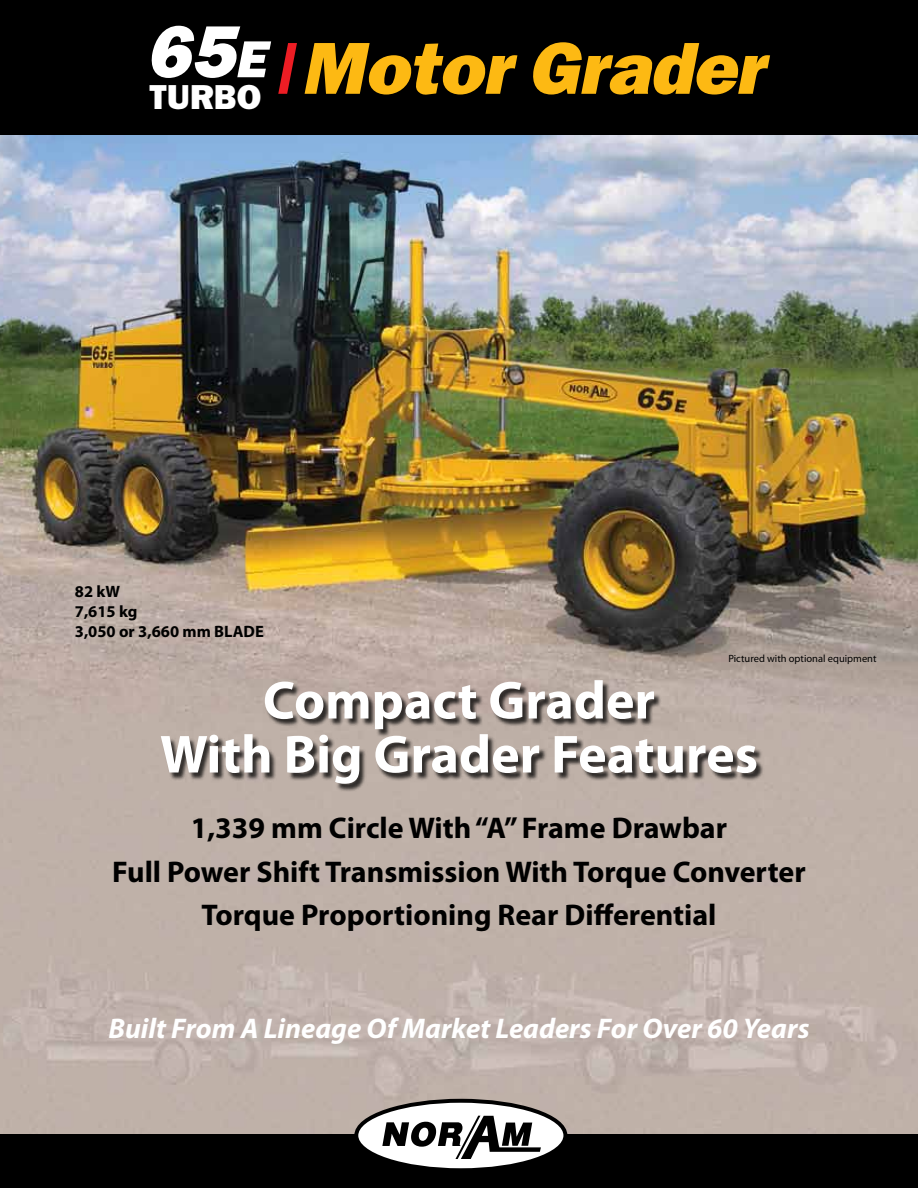
<style>
.page{position:relative;width:918px;height:1188px;background:#fff}
.page>*{position:absolute;margin:0;border:0;box-sizing:border-box;transform-origin:0 0}
.t1{font:italic 800 73.95px "Franklin Gothic";color:#fdb913}
.t2{font:700 54px/54px "Myriad Pro";color:#fff;text-align:center}
.t3{font:italic 800 52.2px "Franklin Gothic";color:#fff}
.t4{font:800 34.8px "Franklin Gothic";color:#fff}
.t5{font:700 30px/43.5px "Myriad Pro";color:#000;text-align:center}
.t6{font:italic 700 28.5px "Myriad Pro";color:#fff}
.t7{font:700 16.5px/19.8px "Myriad Pro";color:#000}
.t8{font:10.5px "Myriad Pro";color:#000}
.s1{font-weight:600;color:#ed1d24}
</style>
<div class="page">
<img style="left:0;top:135px;width:918px;height:999px">
<div style="left:0;top:1134px;width:918px;height:54px;background:#000"></div>
<div style="left:0;top:0;width:918px;height:135px;background:#000"></div>
<div style="left:162px;top:681px;width:602px;height:111px;background:#000;opacity:.75"></div>
<svg style="left:356px;top:1100px;width:209px;height:70px"></svg>
<div style="left:354px;top:1099px;width:213px;height:73px;border:4px solid #000;border-radius:50%"></div>
<svg style="left:382px;top:1116px;width:159px;height:43px"></svg>
<h1 class="t1" style="left:146px;top:25px;width:619px"><sup>65</sup> <span class="s1">|</span>Motor Grader</h1>
<h3 class="t3" style="left:235px;top:29px;width:33px">E</h3>
<p class="t4" style="left:150px;top:77px;width:113px">TURBO</p>
<p class="t7" style="left:75px;top:581px;width:190px">82 kW<br>7,615 kg<br>3,050 or 3,660 mm BLADE</p>
<p class="t8" style="left:728px;top:652px;width:150px">Pictured with optional equipment</p>
<h2 class="t2" style="left:160px;top:672px;width:600px">Compact Grader<br>With Big Grader Features</h2>
<p class="t5" style="left:112px;top:805px;width:695px">1,339 mm Circle With “A” Frame Drawbar<br>Full Power Shift Transmission With Torque Converter<br>Torque Proportioning Rear Differential</p>
<p class="t6" style="left:108px;top:1010px;width:703px">Built From A Lineage Of Market Leaders For Over 60 Years</p>
</div>
